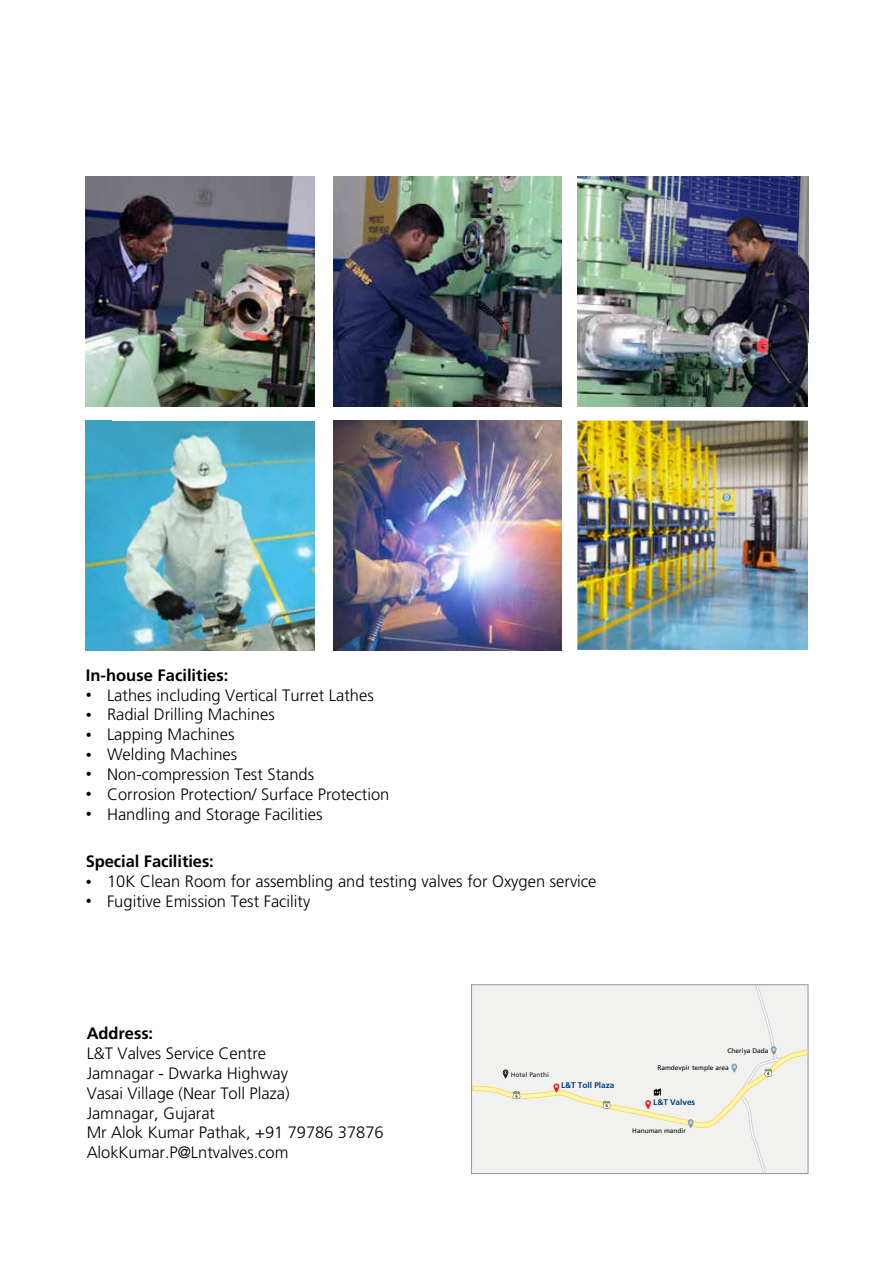
<style>
.page{position:relative;width:893px;height:1264px;background:#fff}
.page>*{position:absolute;margin:0;border:0;box-sizing:border-box;transform-origin:0 0}
.t1{font:300 16.5px/19.8px "Frutiger LT Pro";color:#000}
.t2{font:700 16.5px "Frutiger LT Pro";letter-spacing:-.005em;color:#000}
.t3{font:700 8.25px "Frutiger LT Pro";letter-spacing:-.005em;color:#003f72}
.t4{font:6.6px "Frutiger LT Pro";letter-spacing:-.005em;color:#000}
.t5{font:6.6px "Frutiger LT Pro";letter-spacing:-.005em;color:#231f20}
.s1{font-size:12px}
</style>
<div class="page">
<img style="left:86px;top:420px;width:229px;height:230px">
<img style="left:577px;top:177px;width:232px;height:229px">
<img style="left:577px;top:420px;width:231px;height:229px">
<img style="left:86px;top:177px;width:229px;height:229px">
<img style="left:333px;top:177px;width:228px;height:229px">
<img style="left:333px;top:420px;width:228px;height:230px">
<div style="left:808px;top:344px;width:85px;height:433px;background:#fff"></div>
<div style="left:472px;top:984px;width:337px;height:188px;background:#f1f1f0"></div>
<p class="t2" style="left:86px;top:665px;width:144px">In-house Facilities:</p>
<p class="t1" style="left:86px;top:685px;width:289px"><span class="s1">•</span> Lathes including Vertical Turret Lathes</p>
<p class="t1" style="left:86px;top:704px;width:191px"><span class="s1">•</span> Radial Drilling Machines</p>
<p class="t1" style="left:86px;top:724px;width:150px"><span class="s1">•</span> Lapping Machines</p>
<p class="t1" style="left:86px;top:744px;width:153px"><span class="s1">•</span> Welding Machines</p>
<p class="t1" style="left:86px;top:764px;width:230px"><span class="s1">•</span> Non-compression Test Stands</p>
<p class="t1" style="left:86px;top:784px;width:305px"><span class="s1">•</span> Corrosion Protection/ Surface Protection</p>
<p class="t1" style="left:86px;top:803px;width:238px"><span class="s1">•</span> Handling and Storage Facilities</p>
<p class="t2" style="left:86px;top:851px;width:130px">Special Facilities:</p>
<p class="t1" style="left:86px;top:871px;width:512px"><span class="s1">•</span> 10K Clean Room for assembling and testing valves for Oxygen service</p>
<p class="t1" style="left:86px;top:891px;width:226px"><span class="s1">•</span> Fugitive Emission Test Facility</p>
<p class="t2" style="left:87px;top:1023px;width:68px">Address:</p>
<p class="t1" style="left:87px;top:1043px;width:298px">L&amp;T Valves Service Centre<br>Jamnagar - Dwarka Highway<br>Vasai Village (Near Toll Plaza)<br>Jamnagar, Gujarat<br>Mr Alok Kumar Pathak, +91 79786 37876<br>AlokKumar.P@Lntvalves.com</p>
<p class="t5" style="left:511px;top:1070px;width:40px">Hotel Panthi</p>
<p class="t3" style="left:561px;top:1080px;width:55px">L&amp;T Toll Plaza</p>
<p class="t4" style="left:728px;top:1046px;width:42px">Cheriya Dada</p>
<p class="t4" style="left:657px;top:1063px;width:73px">Ramdevpir temple area</p>
<p class="t3" style="left:653px;top:1096px;width:43px">L&amp;T Valves</p>
<p class="t4" style="left:632px;top:1126px;width:55px">Hanuman mandir</p>
</div>
